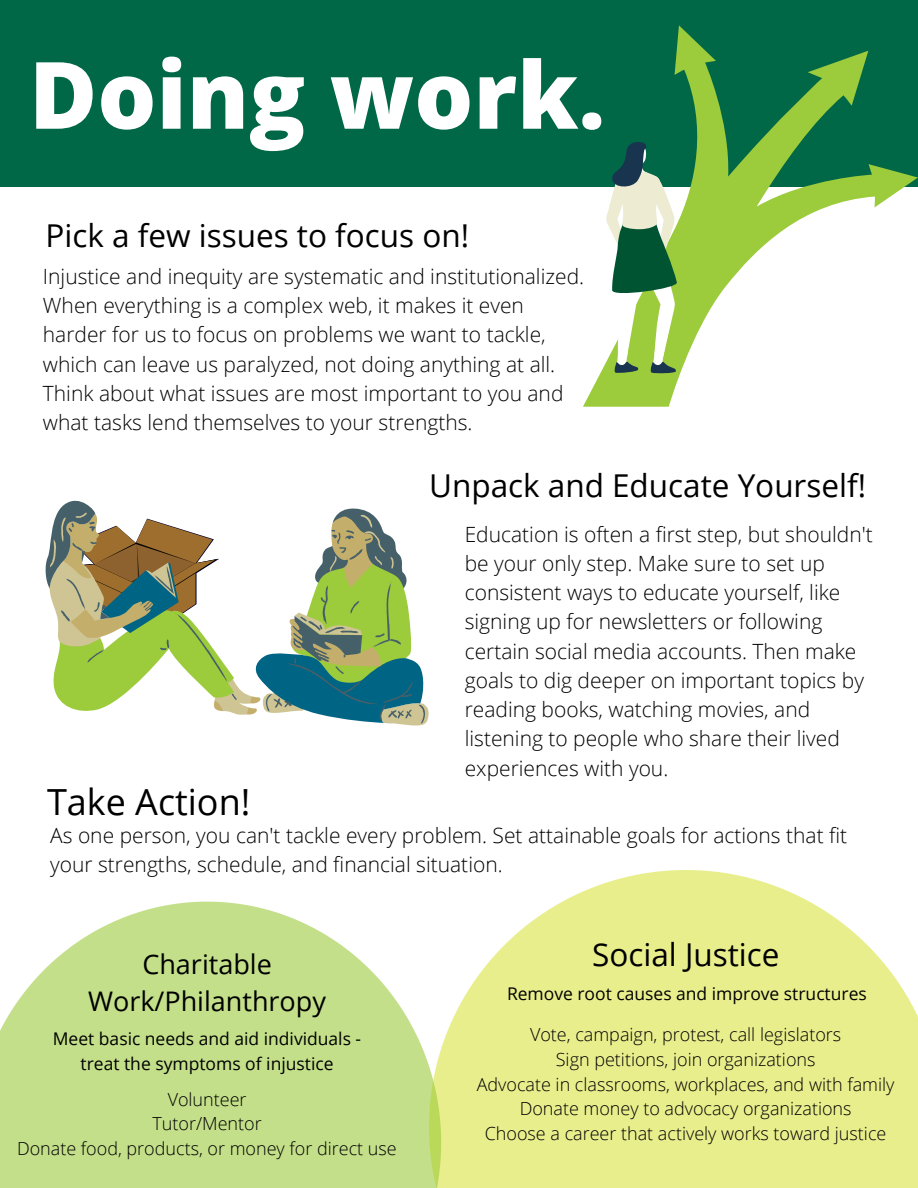
<style>
.page{position:relative;width:918px;height:1188px;background:#fff}
.page>*{position:absolute;margin:0;border:0;box-sizing:border-box;transform-origin:0 0}
.t1{font:800 93px "Open Sans";color:#fff}
.t2{font:36px "Open Sans";color:#000}
.t3{font:31.5px "Open Sans";color:#000}
.t4{font:27px "Open Sans";color:#000}
.t5{font:300 21px/29.2px "Open Sans";color:#000}
.t6{font:300 18px "Open Sans";color:#000}
.t7{font:17.55px/24.5px "Open Sans";color:#000;text-align:center}
</style>
<div class="page">
<div style="left:0;top:0;width:918px;height:187px;background:#006747"></div>
<svg style="left:45px;top:500px;width:380px;height:224px"></svg>
<svg style="left:441px;top:870px;width:477px;height:318px;background:#ecf09c"></svg>
<svg style="left:0;top:902px;width:441px;height:286px;fill:#c3df89"></svg>
<svg style="left:583px;top:25px;width:335px;height:382px"></svg>
<svg style="left:606px;top:141px;width:72px;height:233px"></svg>
<p class="t1" style="left:29px;top:29px;width:578px">Doing work.</p>
<p class="t3" style="left:46px;top:213px;width:425px">Pick a few issues to focus on!</p>
<p class="t5" style="left:43px;top:261px;width:543px">Injustice and inequity are systematic and institutionalized.<br>When everything is a complex web, it makes it even harder for us to focus on problems we want to tackle, which can leave us paralyzed, not doing anything at all.<br>Think about what issues are most important to you and what tasks lend themselves to your strengths.</p>
<p class="t3" style="left:429px;top:463px;width:439px">Unpack and Educate Yourself!</p>
<p class="t2" style="left:47px;top:777px;width:205px">Take Action!</p>
<p class="t5" style="left:465px;top:519px;width:410px">Education is often a first step, but shouldn't be your only step. Make sure to set up consistent ways to educate yourself, like signing up for newsletters or following certain social media accounts. Then make goals to dig deeper on important topics by reading books, watching movies, and listening to people who share their lived experiences with you.</p>
<p class="t5" style="left:50px;top:820px;width:799px">As one person, you can't tackle every problem. Set attainable goals for actions that fit your strengths, schedule, and financial situation.</p>
<p class="t4" style="left:142px;top:945px;width:131px">Charitable</p>
<p class="t3" style="left:592px;top:932px;width:189px">Social Justice</p>
<p class="t4" style="left:88px;top:982px;width:239px">Work/Philanthropy</p>
<p class="t7" style="left:507px;top:981px;width:361px">Remove root causes and improve structures</p>
<p class="t7" style="left:53px;top:1026px;width:310px">Meet basic needs and aid individuals - treat the symptoms of injustice</p>
<p class="t6" style="left:168px;top:1087px;width:80px">Volunteer</p>
<p class="t6" style="left:153px;top:1111px;width:111px">Tutor/Mentor</p>
<p class="t6" style="left:17px;top:1136px;width:381px">Donate food, products, or money for direct use</p>
<p class="t6" style="left:530px;top:1022px;width:313px">Vote, campaign, protest, call legislators</p>
<p class="t6" style="left:556px;top:1047px;width:261px">Sign petitions, join organizations</p>
<p class="t6" style="left:477px;top:1071px;width:419px">Advocate in classrooms, workplaces, and with family</p>
<p class="t6" style="left:520px;top:1096px;width:333px">Donate money to advocacy organizations</p>
<p class="t6" style="left:485px;top:1121px;width:403px">Choose a career that actively works toward justice</p>
</div>
